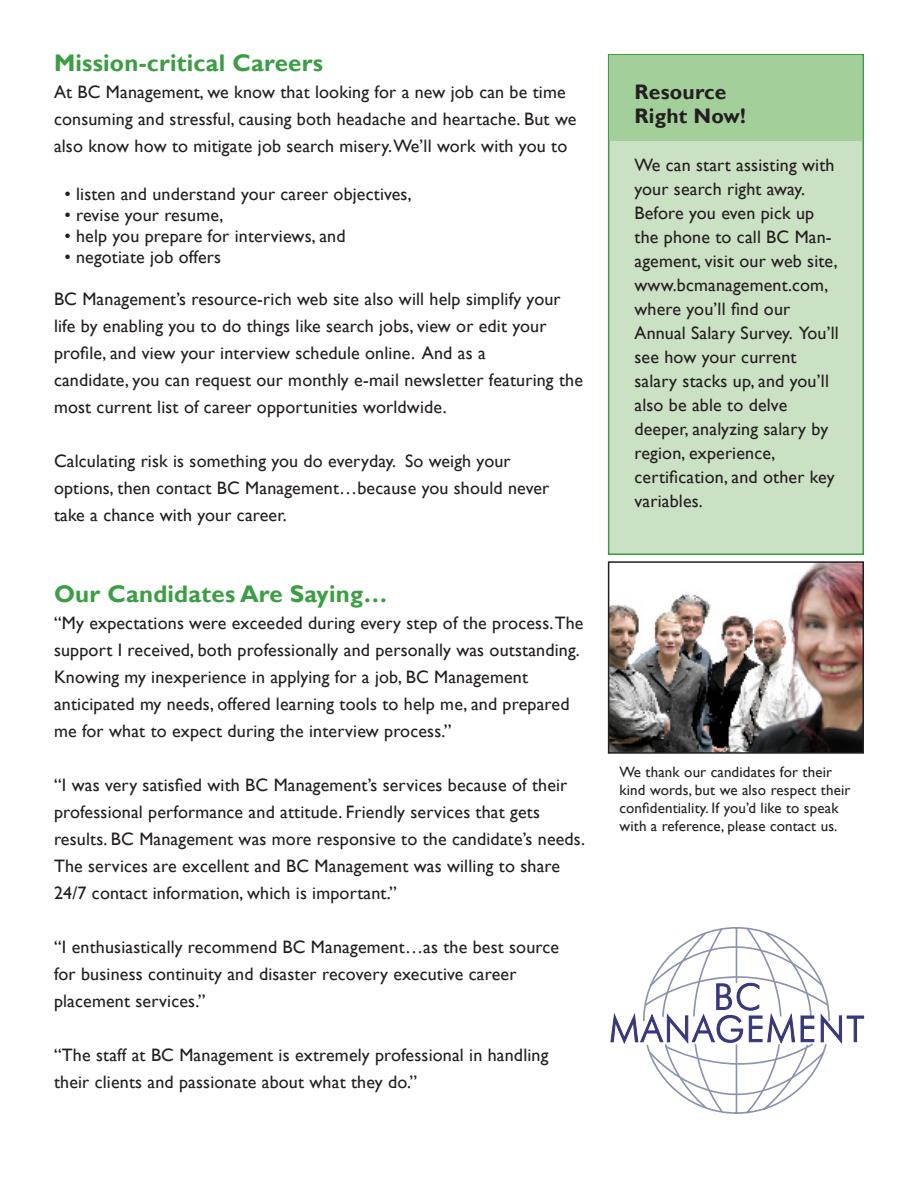
<style>
.page{position:relative;width:918px;height:1188px;background:#fff}
.page>*{position:absolute;margin:0;border:0;box-sizing:border-box;transform-origin:0 0}
.t1{font:700 24px "Gill Sans";letter-spacing:.01em;color:#399f42}
.t2{font:700 21px "Gill Sans";letter-spacing:.01em;color:#231f20}
.t3{font:18px/27px "Gill Sans";letter-spacing:.01em;color:#231f20}
.t4{font:15px/18px "Gill Sans";letter-spacing:.01em;color:#231f20}
</style>
<div class="page">
<div style="left:609px;top:55px;width:254px;height:499px;background:#cae2c3"></div>
<div style="left:608px;top:54px;width:256px;height:501px;border:2px solid #399f42"></div>
<div style="left:609px;top:56px;width:253px;height:85px;background:#a3cf9a"></div>
<svg style="left:610px;top:927px;width:254px;height:187px"></svg>
<img style="left:611px;top:564px;width:250px;height:187px">
<div style="left:608px;top:561px;width:256px;height:193px;border:2px solid #231f20"></div>
<p class="t1" style="left:54px;top:48px;width:270px">Mission-critical Careers</p>
<p class="t3" style="left:54px;top:78px;width:524px">At BC Management, we know that looking for a new job can be time consuming and stressful, causing both headache and heartache. But we also know how to mitigate job search misery. We’ll work with you to</p>
<p class="t3" style="left:64px;top:180px;width:349px">• listen and understand your career objectives,</p>
<p class="t3" style="left:64px;top:201px;width:161px">• revise your resume,</p>
<p class="t3" style="left:64px;top:222px;width:283px">• help you prepare for interviews, and</p>
<p class="t3" style="left:64px;top:243px;width:158px">• negotiate job offers</p>
<p class="t3" style="left:54px;top:285px;width:508px">BC Management’s resource-rich web site also will help simplify your life by enabling you to do things like search jobs, view or edit your</p>
<p class="t3" style="left:54px;top:339px;width:433px">profile, and view your interview schedule online. And as a</p>
<p class="t3" style="left:54px;top:366px;width:531px">candidate, you can request our monthly e-mail newsletter featuring the most current list of career opportunities worldwide.</p>
<p class="t3" style="left:54px;top:447px;width:458px">Calculating risk is something you do everyday. So weigh your</p>
<p class="t3" style="left:54px;top:474px;width:497px">options, then contact BC Management…because you should never take a chance with your career.</p>
<p class="t1" style="left:54px;top:579px;width:335px">Our Candidates Are Saying…</p>
<p class="t3" style="left:54px;top:609px;width:531px">“My expectations were exceeded during every step of the process. The support I received, both professionally and personally was outstanding.<br>Knowing my inexperience in applying for a job, BC Management</p>
<p class="t3" style="left:54px;top:690px;width:517px">anticipated my needs, offered learning tools to help me, and prepared me for what to expect during the interview process.”</p>
<p class="t3" style="left:54px;top:771px;width:533px">“I was very satisfied with BC Management’s services because of their professional performance and attitude. Friendly services that gets results. BC Management was more responsive to the candidate’s needs.<br>The services are excellent and BC Management was willing to share 24/7 contact information, which is important.”</p>
<p class="t3" style="left:54px;top:933px;width:507px">“I enthusiastically recommend BC Management…as the best source for business continuity and disaster recovery executive career</p>
<p class="t3" style="left:54px;top:987px;width:153px">placement services.”</p>
<p class="t3" style="left:54px;top:1041px;width:496px">“The staff at BC Management is extremely professional in handling their clients and passionate about what they do.”</p>
<p class="t2" style="left:634px;top:79px;width:93px">Resource</p>
<p class="t2" style="left:634px;top:103px;width:113px">Right Now!</p>
<p class="t3" style="left:634px;top:153px;width:202px;line-height:24px">We can start assisting with your search right away.</p>
<p class="t3" style="left:634px;top:201px;width:205px;line-height:24px">Before you even pick up the phone to call BC Man&shy;agement, visit our web site,</p>
<p class="t3" style="left:634px;top:273px;width:195px;line-height:24px">www.bcmanagement.com, where you’ll find our</p>
<p class="t3" style="left:634px;top:321px;width:206px;line-height:24px">Annual Salary Survey. You’ll see how your current</p>
<p class="t3" style="left:634px;top:369px;width:196px;line-height:24px">salary stacks up, and you’ll also be able to delve deeper, analyzing salary by region, experience,</p>
<p class="t3" style="left:634px;top:465px;width:202px;line-height:24px">certification, and other key variables.</p>
<p class="t4" style="left:620px;top:763px;width:232px">We thank our candidates for their kind words, but we also respect their confidentiality. If you’d like to speak with a reference, please contact us.</p>
</div>
